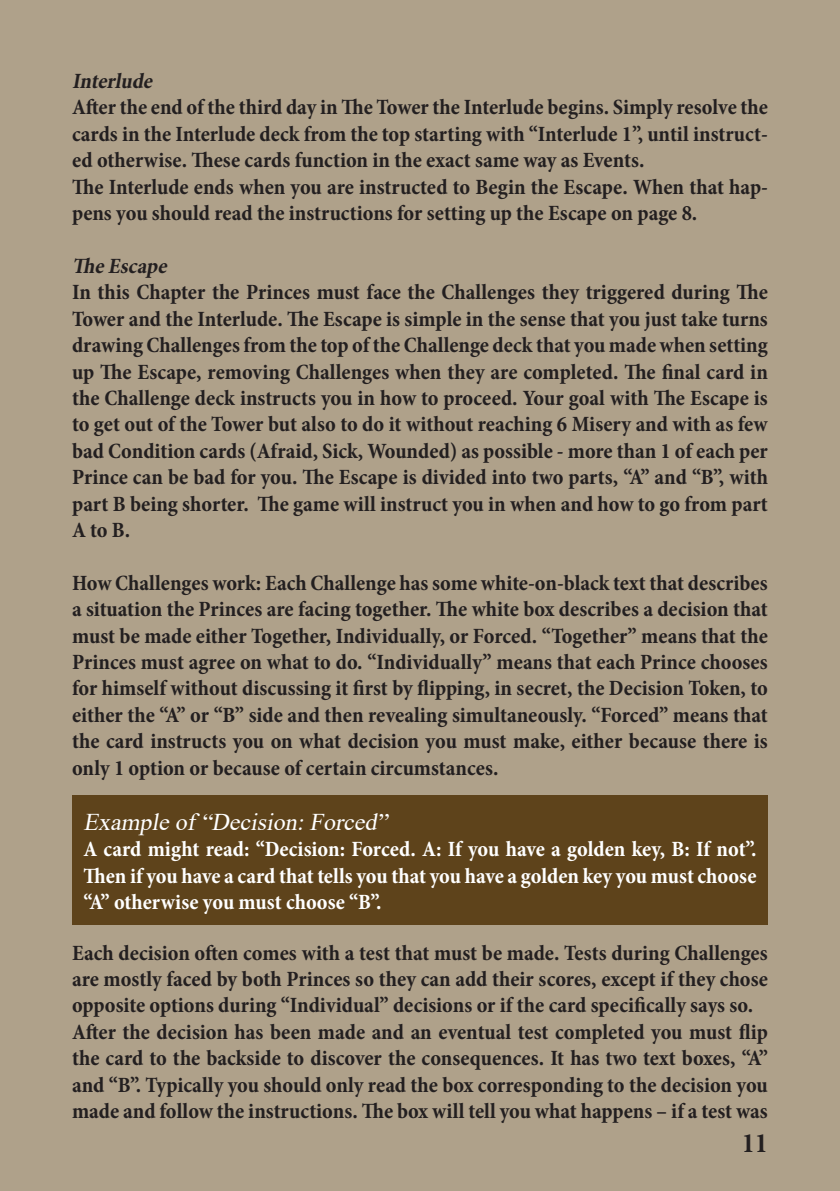
<style>
.page{position:relative;width:840px;height:1191px;background:#fff}
.page>*{position:absolute;margin:0;border:0;box-sizing:border-box;transform-origin:0 0}
.t1{font:700 condensed 28px "Minion Pro";color:#231f20}
.t2{font:italic 24px "Times New Roman";color:#fff}
.t3{font:700 condensed 22px/26.4px "Minion Pro";color:#231f20}
.t4{font:700 condensed 22px/26.4px "Minion Pro";color:#fff;text-align:justify}
.t5{font:italic 700 condensed 22px "Minion Pro";color:#231f20}
</style>
<div class="page">
<div style="left:0;top:0;width:839px;height:1191px;background:#afa18a"></div>
<div style="left:72px;top:795px;width:695px;height:129px;background:#5e431b"></div>
<p class="t5" style="left:72px;top:66px;width:87px">Interlude</p>
<p class="t3" style="left:72px;top:94px;width:697px">After the end of the third day in The Tower the Interlude begins. Simply resolve the cards in the Interlude deck from the top starting with “Interlude 1”, until instruct&shy;ed otherwise. These cards function in the exact same way as Events.<br>The Interlude ends when you are instructed to Begin the Escape. When that hap&shy;pens you should read the instructions for setting up the Escape on page 8.</p>
<p class="t5" style="left:72px;top:251px;width:101px">TheEscape</p>
<p class="t3" style="left:72px;top:279px;width:697px;text-align:justify">In this Chapter the Princes must face the Challenges they triggered during The Tower and the Interlude. The Escape is simple in the sense that you just take turns drawing Challenges from the top of the Challenge deck that you made when setting up The Escape, removing Challenges when they are completed. The final card in the Challenge deck instructs you in how to proceed. Your goal with The Escape is to get out of the Tower but also to do it without reaching 6 Misery and with as few bad Condition cards (Afraid, Sick, Wounded) as possible - more than 1 of each per Prince can be bad for you. The Escape is divided into two parts, “A” and “B”, with part B being shorter. The game will instruct you in when and how to go from part A to B.</p>
<p class="t3" style="left:72px;top:569px;width:697px;text-align:justify">How Challenges work: Each Challenge has some white-on-black text that describes a situation the Princes are facing together. The white box describes a decision that must be made either Together, Individually, or Forced. “Together” means that the Princes must agree on what to do. “Individually” means that each Prince chooses for himself without discussing it first by flipping, in secret, the Decision Token, to either the “A” or “B” side and then revealing simultaneously. “Forced” means that the card instructs you on what decision you must make, either because there is only 1 option or because of certain circumstances.</p>
<p class="t2" style="left:83px;top:805px;width:310px">Example of “Decision:Forced”</p>
<p class="t4" style="left:83px;top:836px;width:674px">A card might read: “Decision: Forced. A: If you have a golden key, B: If not”.<br>Then if you have a card that tells you that you have a golden key you must choose “A” otherwise you must choose “B”.</p>
<p class="t3" style="left:72px;top:939px;width:697px">Each decision often comes with a test that must be made. Tests during Challenges are mostly faced by both Princes so they can add their scores, except if they chose opposite options during “Individual” decisions or if the card specifically says so.<br>After the decision has been made and an eventual test completed you must flip the card to the backside to discover the consequences. It has two text boxes, “A” and “B”. Typically you should only read the box corresponding to the decision you made and follow the instructions. The box will tell you what happens – if a test was</p>
<p class="t1" style="left:741px;top:1123px;width:28px">11</p>
</div>
